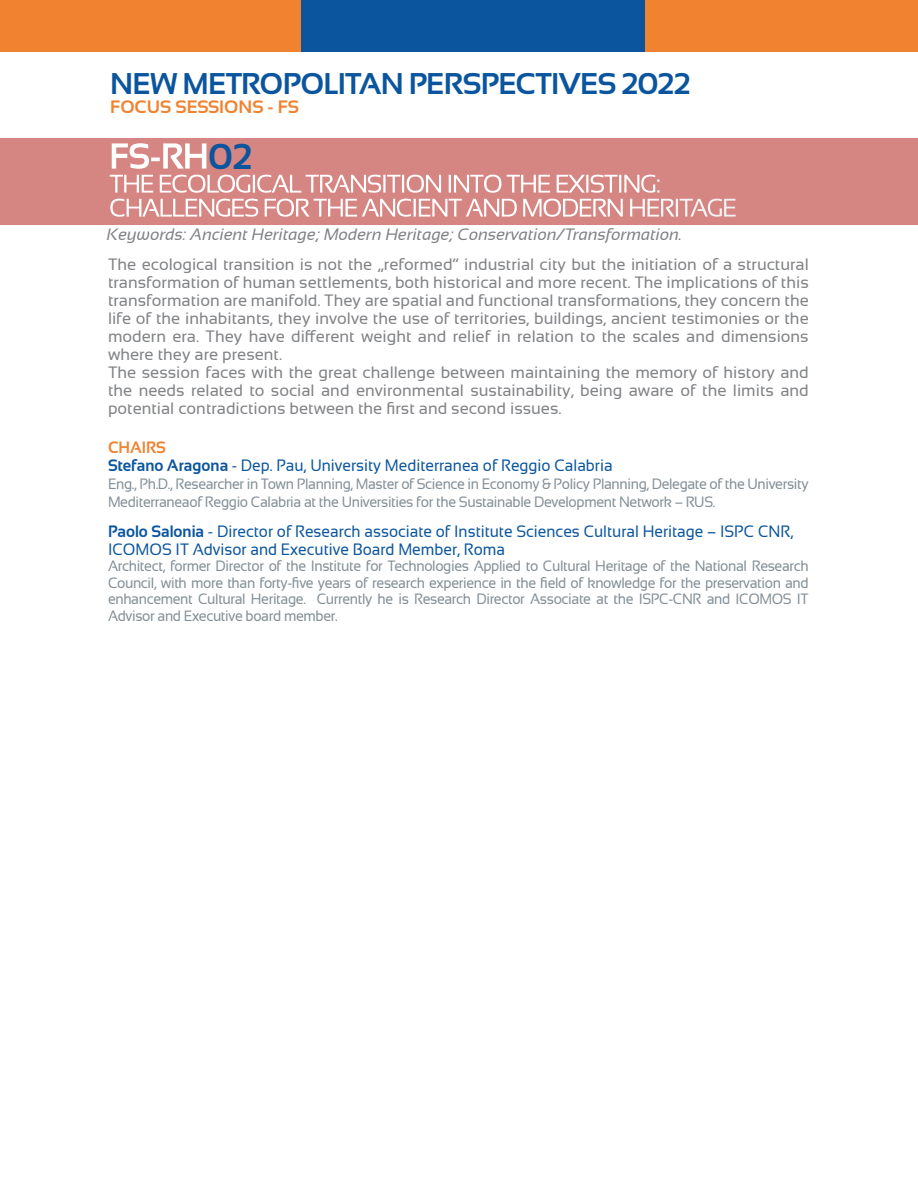
<style>
.page{position:relative;width:918px;height:1188px;background:#fff}
.page>*{position:absolute;margin:0;border:0;box-sizing:border-box;transform-origin:0 0}
.t1{font:700 36px "Sansation";letter-spacing:-.025em;color:#fff}
.t2{font:700 30px "Sansation";letter-spacing:-.025em;color:#0b559e}
.t3{font:25.5px/24px "Sansation";letter-spacing:-.06em;color:#fff}
.t4{font:700 18px "Sansation";color:#f18330}
.t5{font:16.5px/18px "Sansation";color:#808285}
.t6{font:16.5px/18px "Sansation";color:#0b559e;scale:.94 1}
.t7{font:italic 16.5px "Sansation";color:#808285}
.t8{font:15px/16.5px "Sansation";letter-spacing:-.025em;color:#828f97;scale:.94 1}
.s1{color:#0b559e}
.s2{font-weight:700;color:#f18330}
.s3{font-weight:700}
</style>
<div class="page">
<div style="left:0;top:138px;width:918px;height:87px;background:#d68682"></div>
<div style="left:0;top:0;width:302px;height:52px;background:#f18330"></div>
<div style="left:301px;top:0;width:347px;height:52px;background:#0b559e"></div>
<div style="left:645px;top:0;width:273px;height:52px;background:#f18330"></div>
<h2 class="t2" style="left:110px;top:67px;width:582px">NEW METROPOLITAN PERSPECTIVES 2022</h2>
<p class="t4" style="left:110px;top:97px;width:191px">FOCUS SESSIONS - FS</p>
<h1 class="t1" style="left:109px;top:136px;width:145px">FS-RH<span class="s1">02</span></h1>
<h3 class="t3" style="left:109px;top:172px;width:629px">THE ECOLOGICAL TRANSITION INTO THE EXISTING:<br>CHALLENGES FOR THE ANCIENT AND MODERN HERITAGE</h3>
<p class="t7" style="left:107px;top:225px;width:577px">Keywords: Ancient Heritage; Modern Heritage; Conservation/Transformation.</p>
<p class="t5" style="left:108px;top:256px;width:702px">The ecological transition is not the „reformed“ industrial city but the initiation of a structural transformation of human settlements, both historical and more recent. The implications of this transformation are manifold. They are spatial and functional transformations, they concern the life of the inhabitants, they involve the use of territories, buildings, ancient testimonies or the modern era. They have different weight and relief in relation to the scales and dimensions where they are present.<br>The session faces with the great challenge between maintaining the memory of history and the needs related to social and environmental sustainability, being aware of the limits and potential contradictions between the first and second issues.</p>
<p class="t6" style="left:108px;top:438px;width:538px"><span class="s2">CHAIRS<br></span><span class="s3">Stefano Aragona</span> - Dep. Pau, University Mediterranea of Reggio Calabria</p>
<p class="t8" style="left:108px;top:474px;width:747px;line-height:18px">Eng., Ph.D., Researcher in Town Planning, Master of Science in Economy &amp; Policy Planning, Delegate of the University<br>Mediterraneaof Reggio Calabria at the Universities for the Sustainable Development Network – RUS.</p>
<p class="t6" style="left:108px;top:522px;width:731px"><span class="s3">Paolo Salonia</span> - Director of Research associate of Institute Sciences Cultural Heritage – ISPC CNR,<br>ICOMOS IT Advisor and Executive Board Member, Roma</p>
<p class="t8" style="left:108px;top:558px;width:747px;text-align:justify">Architect, former Director of the Institute for Technologies Applied to Cultural Heritage of the National Research Council, with more than forty-five years of research experience in the field of knowledge for the preservation and enhancement Cultural Heritage. Currently he is Research Director Associate at the ISPC-CNR and ICOMOS IT Advisor and Executive board member.</p>
</div>
